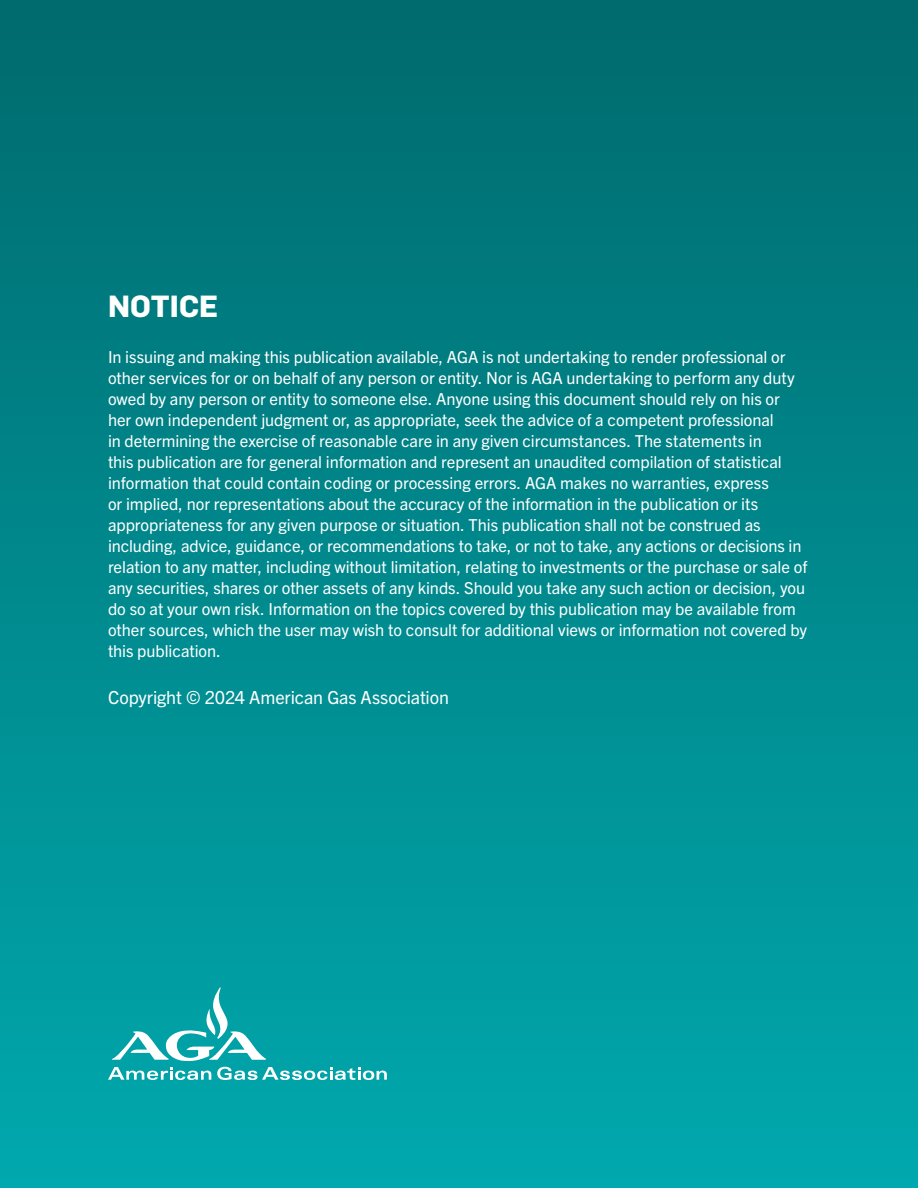
<style>
.page{position:relative;width:918px;height:1188px;background:#fff}
.page>*{position:absolute;margin:0;border:0;box-sizing:border-box;transform-origin:0 0}
.heading_3{font:700 30px "Flama";color:#fff}
.copy{font:18px "Trade Gothic Next LT Pro";letter-spacing:-.005em;color:#fff}
.copy-2{font:16.5px/21px "Trade Gothic Next LT Pro";letter-spacing:-.005em;color:#fff}
</style>
<div class="page">
<div style="left:0;top:0;width:918px;height:1188px;background:linear-gradient(to bottom,#006b6e,#00a9ae)"></div>
<svg style="left:112px;top:987px;width:154px;height:74px"></svg>
<svg style="left:108px;top:1067px;width:103px;height:13px"></svg>
<svg style="left:217px;top:1067px;width:170px;height:13px"></svg>
<p class="heading_3" style="left:108px;top:288px;width:112px">NOTICE</p>
<p class="copy-2" style="left:108px;top:346px;width:701px">In issuing and making this publication available, AGA is not undertaking to render professional or other services for or on behalf of any person or entity. Nor is AGA undertaking to perform any duty owed by any person or entity to someone else. Anyone using this document should rely on his or her own independent judgment or, as appropriate, seek the advice of a competent professional<br>in determining the exercise of reasonable care in any given circumstances. The statements in<br>this publication are for general information and represent an unaudited compilation of statistical information that could contain coding or processing errors. AGA makes no warranties, express<br>or implied, nor representations about the accuracy of the information in the publication or its appropriateness for any given purpose or situation. This publication shall not be construed as including, advice, guidance, or recommendations to take, or not to take, any actions or decisions in relation to any matter, including without limitation, relating to investments or the purchase or sale of any securities, shares or other assets of any kinds. Should you take any such action or decision, you do so at your own risk. Information on the topics covered by this publication may be available from other sources, which the user may wish to consult for additional views or information not covered by this publication.</p>
<p class="copy" style="left:108px;top:685px;width:343px">Copyright © 2024 American Gas Association</p>
</div>
